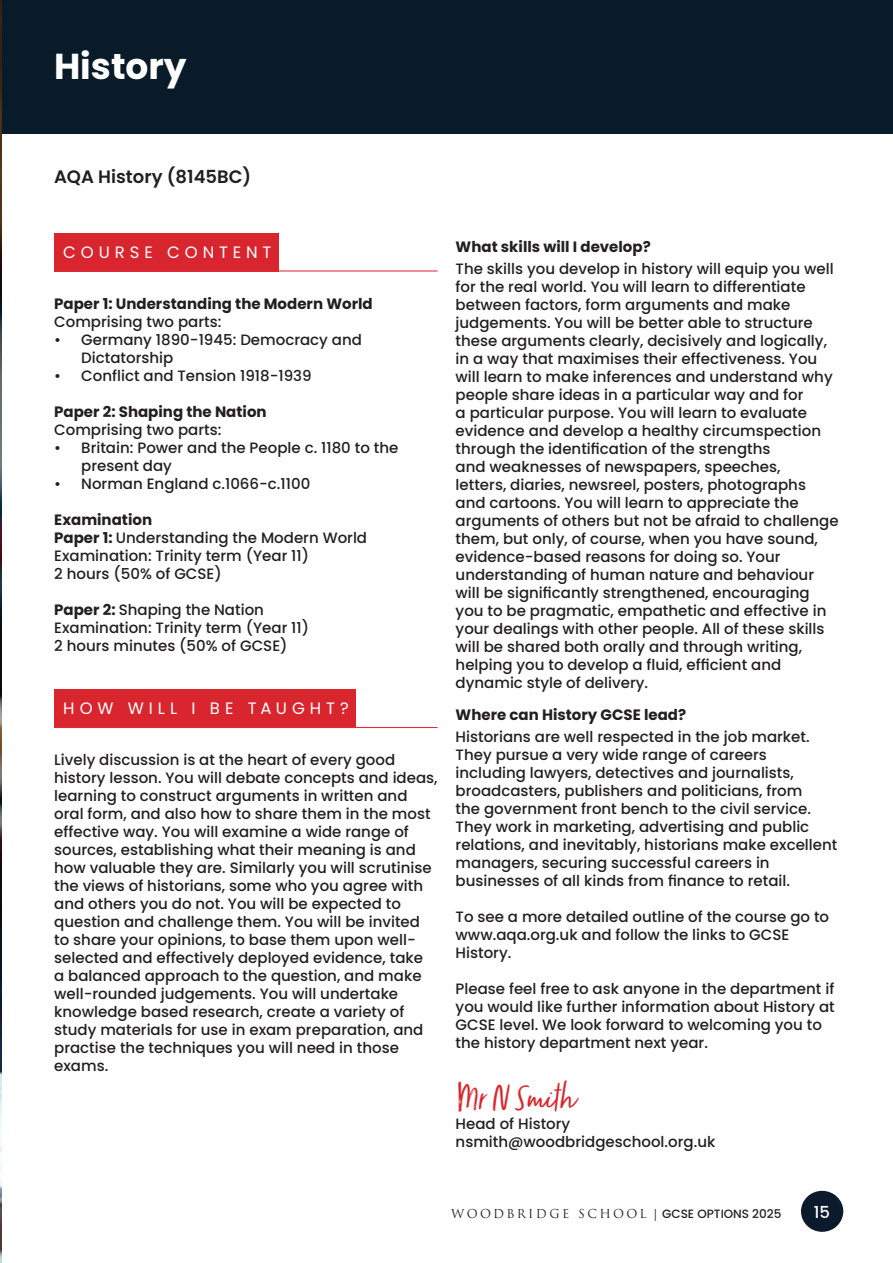
<style>
.page{position:relative;width:893px;height:1263px;background:#fff}
.page>*{position:absolute;margin:0;border:0;box-sizing:border-box;transform-origin:0 0}
.t1{font:300 37.5px "Zooja";color:#d9262e}
.t2{font:700 36px "Poppins";color:#fff}
.t3{font:600 18px "Poppins";color:#231f20}
.t4{font:16.5px "Poppins";letter-spacing:.295em;color:#fff}
.t5{font:500 16.5px "Poppins";color:#fff}
.t6{font:500 15px/18px "Poppins";color:#231f20}
.t7{font:700 15px "Poppins";color:#231f20}
.t8{font:12px "Trajan Pro";letter-spacing:.2em;color:#231f20}
.s1{font-weight:700}
.s2{font-family:"Poppins";font-weight:500}
</style>
<div class="page">
<div style="left:801px;top:1191px;width:42px;height:41px;background:#0b1b2b;border-radius:50%"></div>
<div style="left:54px;top:233px;width:225px;height:38px;background:#d9262e"></div>
<hr style="left:54px;top:270px;width:384px;height:1px;background:#dd2d39">
<div style="left:54px;top:689px;width:302px;height:39px;background:#d9262e"></div>
<hr style="left:54px;top:727px;width:384px;height:1px;background:#dd2d39">
<div style="left:0;top:0;width:893px;height:134px;background:#091a29"></div>
<img style="left:0;top:0;width:1px;height:1263px">
<h2 class="t2" style="left:54px;top:46px;width:134px">History</h2>
<p class="t3" style="left:54px;top:166px;width:199px">AQA History (8145BC)</p>
<p class="t4" style="left:63px;top:242px;width:210px">COURSE CONTENT</p>
<p class="t7" style="left:54px;top:295px;width:320px">Paper 1: Understanding the Modern World</p>
<p class="t6" style="left:54px;top:313px;width:169px">Comprising two parts:</p>
<p class="t6" style="left:81px;top:331px;width:282px;text-indent:-27px">• Germany 1890-1945: Democracy and<br>Dictatorship</p>
<p class="t6" style="left:54px;top:367px;width:259px">• Conflict and Tension 1918-1939</p>
<p class="t7" style="left:54px;top:403px;width:214px">Paper 2: Shaping the Nation</p>
<p class="t6" style="left:54px;top:421px;width:169px">Comprising two parts:</p>
<p class="t6" style="left:81px;top:439px;width:319px;text-indent:-27px">• Britain: Power and the People c. 1180 to the present day</p>
<p class="t6" style="left:54px;top:475px;width:258px">• Norman England c.1066-c.1100</p>
<p class="t6" style="left:54px;top:511px;width:314px"><span class="s1">Examination<br>Paper 1:</span> Understanding the Modern World<br>Examination: Trinity term (Year 11)<br>2 hours (50% of GCSE)</p>
<p class="t6" style="left:54px;top:601px;width:256px"><span class="s1">Paper 2:</span> Shaping the Nation<br>Examination: Trinity term (Year 11)<br>2 hours minutes (50% of GCSE)</p>
<p class="t4" style="left:63px;top:699px;width:287px">HOW WILL I BE TAUGHT?</p>
<p class="t6" style="left:54px;top:751px;width:385px">Lively discussion is at the heart of every good history lesson. You will debate concepts and ideas, learning to construct arguments in written and oral form, and also how to share them in the most effective way. You will examine a wide range of sources, establishing what their meaning is and how valuable they are. Similarly you will scrutinise the views of historians, some who you agree with and others you do not. You will be expected to question and challenge them. You will be invited to share your opinions, to base them upon well&shy;selected and effectively deployed evidence, take<br>a balanced approach to the question, and make well-rounded judgements. You will undertake knowledge based research, create a variety of study materials for use in exam preparation, and practise the techniques you will need in those exams.</p>
<p class="t7" style="left:456px;top:238px;width:197px">What skills will I develop?</p>
<p class="t6" style="left:456px;top:260px;width:385px">The skills you develop in history will equip you well for the real world. You will learn to differentiate between factors, form arguments and make judgements. You will be better able to structure these arguments clearly, decisively and logically, in a way that maximises their effectiveness. You will learn to make inferences and understand why people share ideas in a particular way and for<br>a particular purpose. You will learn to evaluate evidence and develop a healthy circumspection through the identification of the strengths<br>and weaknesses of newspapers, speeches,<br>letters, diaries, newsreel, posters, photographs and cartoons. You will learn to appreciate the arguments of others but not be afraid to challenge them, but only, of course, when you have sound, evidence-based reasons for doing so. Your understanding of human nature and behaviour will be significantly strengthened, encouraging you to be pragmatic, empathetic and effective in your dealings with other people. All of these skills will be shared both orally and through writing, helping you to develop a fluid, efficient and dynamic style of delivery.</p>
<p class="t7" style="left:456px;top:706px;width:232px">Where can History GCSE lead?</p>
<p class="t6" style="left:456px;top:728px;width:383px">Historians are well respected in the job market.<br>They pursue a very wide range of careers including lawyers, detectives and journalists, broadcasters, publishers and politicians, from<br>the government front bench to the civil service.<br>They work in marketing, advertising and public relations, and inevitably, historians make excellent managers, securing successful careers in businesses of all kinds from finance to retail.</p>
<p class="t6" style="left:456px;top:908px;width:375px">To see a more detailed outline of the course go to www.aqa.org.uk and follow the links to GCSE<br>History.</p>
<p class="t6" style="left:456px;top:980px;width:381px">Please feel free to ask anyone in the department if you would like further information about History at GCSE level. We look forward to welcoming you to the history department next year.</p>
<h1 class="t1" style="left:456px;top:1079px;width:120px">Mr N Smith</h1>
<p class="t6" style="left:456px;top:1115px;width:261px">Head of History nsmith@woodbridgeschool.org.uk</p>
<p class="t8" style="left:451px;top:1206px;width:332px">WOODBRIDGE SCHOOL <span class="s1">|</span> <span class="s2">GCSE OPTIONS 2025</span></p>
<p class="t5" style="left:814px;top:1202px;width:18px">15</p>
</div>
